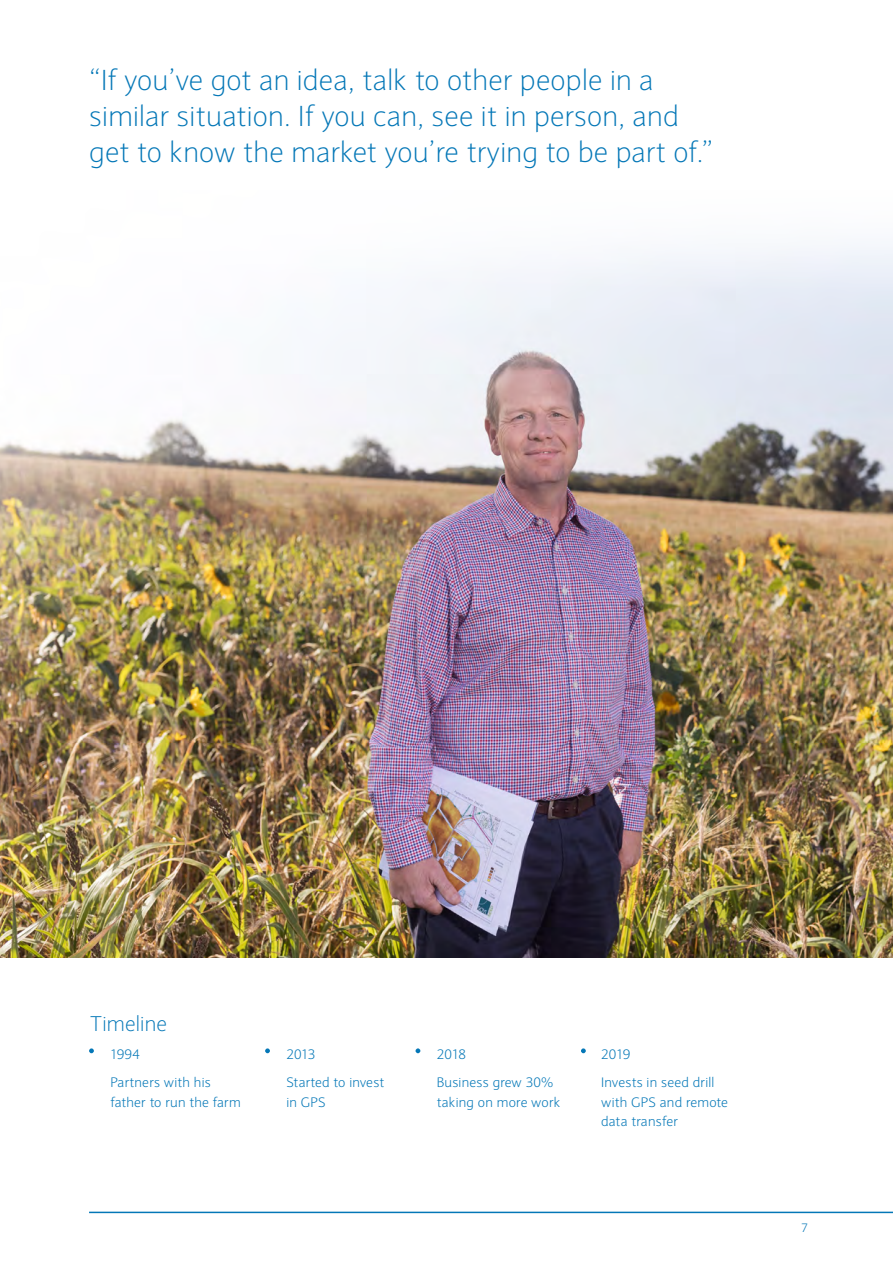
<style>
.page{position:relative;width:893px;height:1263px;background:#fff}
.page>*{position:absolute;margin:0;border:0;box-sizing:border-box;transform-origin:0 0}
.t1{font:200 28.5px/36px "Expert Sans";letter-spacing:.01em;color:#0477b7}
.t2{font:200 21px "Expert Sans";letter-spacing:.01em;color:#0477b7}
.t3{font:300 13.5px/19.5px "Expert Sans";letter-spacing:.02em;color:#0477b7}
.t4{font:300 12px "Expert Sans";color:#0477b7}
</style>
<div class="page">
<hr style="left:89px;top:1211px;width:804px;height:2px;background:#0477b7">
<img style="left:0;top:245px;width:893px;height:712px">
<svg style="left:89px;top:1048px;width:5px;height:5px"></svg>
<svg style="left:416px;top:1048px;width:4px;height:5px"></svg>
<svg style="left:265px;top:1048px;width:5px;height:5px"></svg>
<svg style="left:581px;top:1048px;width:5px;height:5px"></svg>
<h1 class="t1" style="left:89px;top:62px;width:625px">“If you’ve got an idea, talk to other people in a similar situation. If you can, see it in person, and get to know the market you’re trying to be part of.”</h1>
<h2 class="t2" style="left:90px;top:1011px;width:78px">Timeline</h2>
<p class="t3" style="left:110px;top:1044px;width:31px">1994</p>
<p class="t3" style="left:286px;top:1044px;width:31px">2013</p>
<p class="t3" style="left:437px;top:1044px;width:31px">2018</p>
<p class="t3" style="left:601px;top:1044px;width:31px">2019</p>
<p class="t3" style="left:110px;top:1073px;width:132px">Partners with his father to run the farm</p>
<p class="t3" style="left:437px;top:1073px;width:125px">Business grew 30% taking on more work</p>
<p class="t3" style="left:286px;top:1073px;width:100px">Started to invest in GPS</p>
<p class="t3" style="left:601px;top:1073px;width:128px">Invests in seed drill with GPS and remote data transfer</p>
<p class="t4" style="left:801px;top:1220px;width:8px">7</p>
</div>
